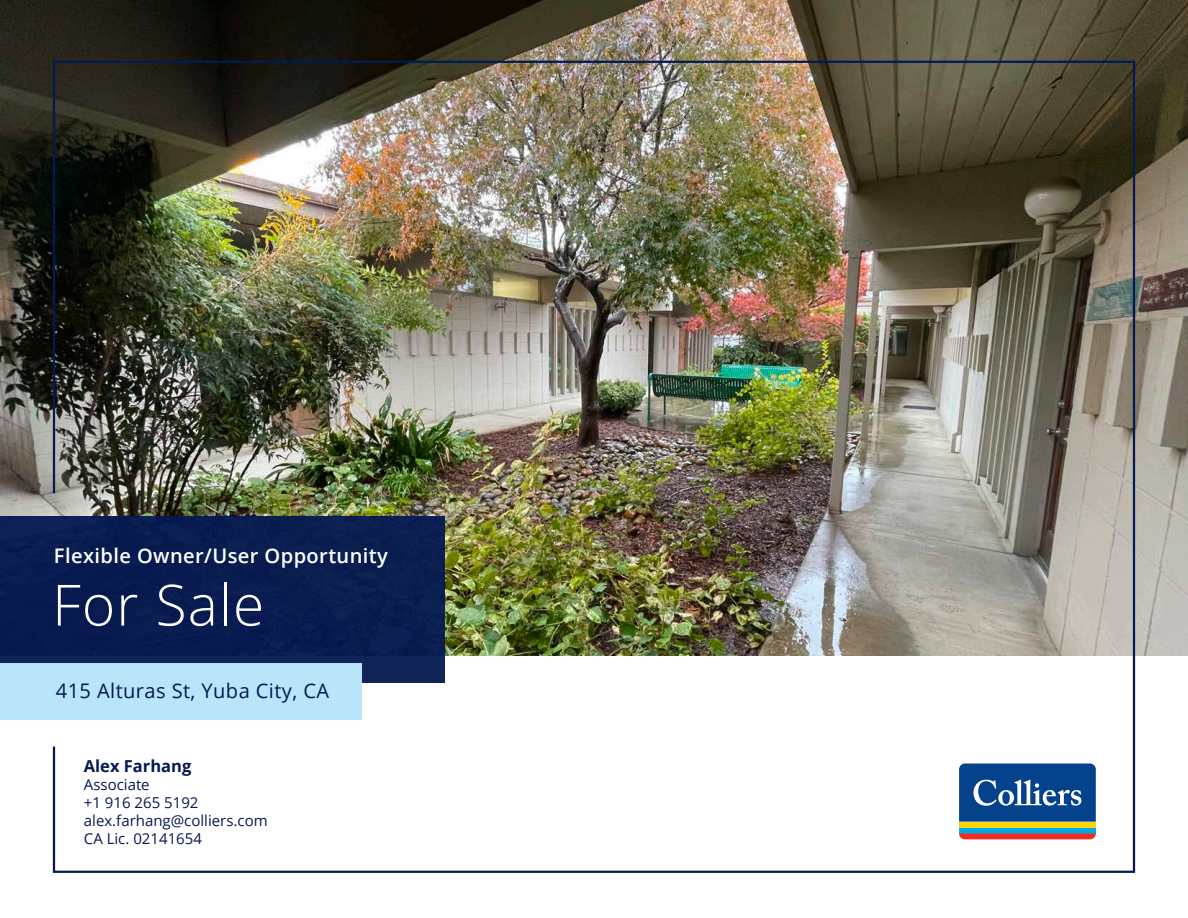
<style>
.page{position:relative;width:1188px;height:918px;background:#fff}
.page>*{position:absolute;margin:0;border:0;box-sizing:border-box;transform-origin:0 0}
.t1{font:300 56.85px "Open Sans";letter-spacing:.02em;color:#fff}
.t2{font:600 20.1px "Open Sans";letter-spacing:.02em;color:#fff}
.t3{font:20.1px "Open Sans";letter-spacing:.02em;color:#051952}
.t4{font:700 16.5px "Open Sans";color:#051952}
.t5{font:15px/18px "Open Sans";color:#051952}
</style>
<div class="page">
<img style="left:0;top:0;width:1188px;height:656px">
<div style="left:0;top:516px;width:445px;height:167px;background:#051952"></div>
<div style="left:0;top:663px;width:362px;height:57px;background:#b9e5fa"></div>
<img style="left:52px;top:60px;width:1084px;height:813px">
<h2 class="t2" style="left:54px;top:542px;width:336px">Flexible Owner/User Opportunity</h2>
<h1 class="t1" style="left:52px;top:566px;width:214px">For Sale</h1>
<h2 class="t3" style="left:56px;top:677px;width:275px">415 Alturas St, Yuba City, CA</h2>
<p class="t4" style="left:84px;top:754px;width:109px">Alex Farhang</p>
<p class="t5" style="left:84px;top:775px;width:185px">Associate<br>+1 916 265 5192 alex.farhang@colliers.com<br>CA Lic. 02141654</p>
</div>
